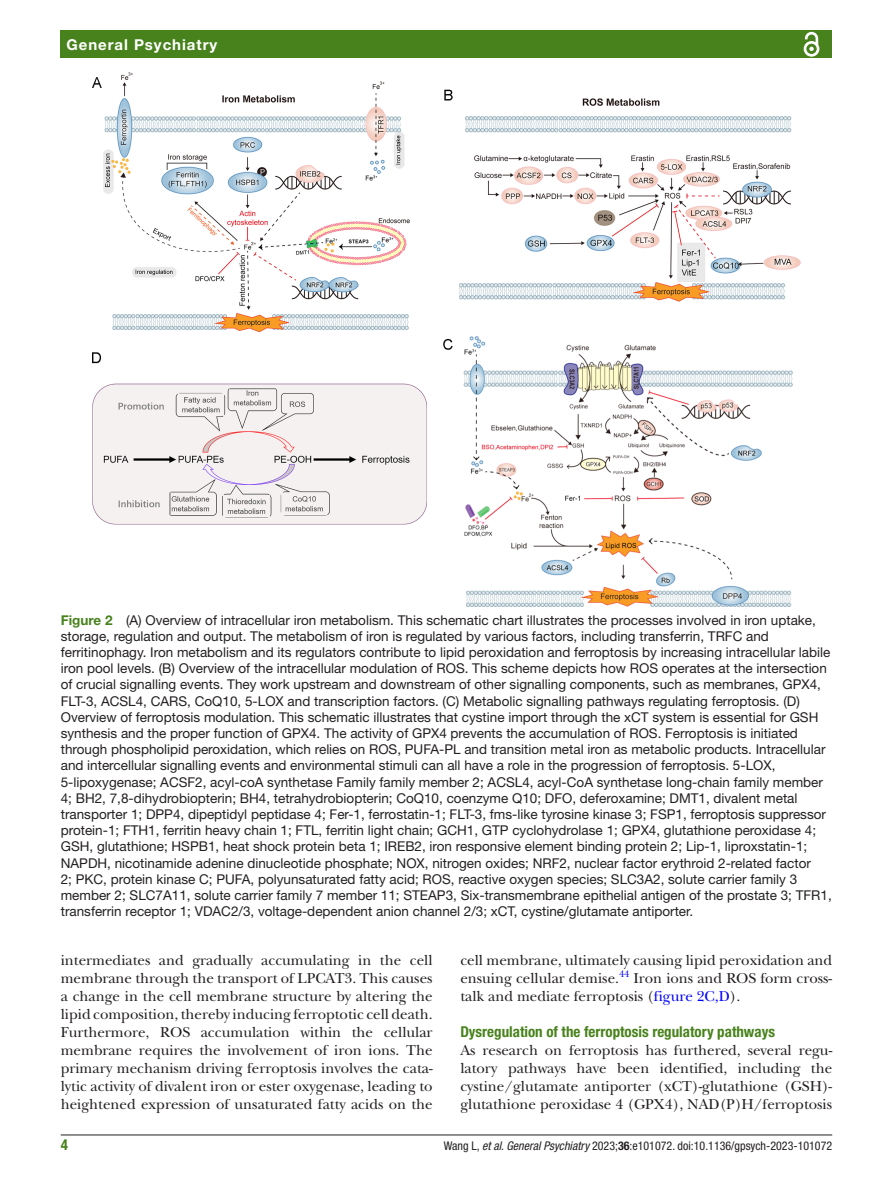
<style>
.page{position:relative;width:893px;height:1191px;background:#fff}
.page>*{position:absolute;margin:0;border:0;box-sizing:border-box;transform-origin:0 0}
.t1{font:15px/18px "New Baskerville";color:#231f20;text-align:justify}
.t2{font:700 condensed 15px "Helvetica Neue LT Std";color:#48821c}
.t3{font:700 15px "Helvetica Neue LT Std";letter-spacing:.065em;color:#fff}
.t4{font:13.5px/16.2px "Helvetica Neue LT Std";color:#231f20}
.t5{font:condensed 12px "Helvetica Neue LT Std";color:#231f20}
.s1{font-weight:700;color:#48821c}
.s2{color:#00f}
.s3{font-style:italic}
.s4{font-weight:700}
</style>
<div class="page">
<hr style="left:61px;top:1134px;width:771px;height:1px;background:#231f20">
<div style="left:61px;top:31px;width:771px;height:27px;background:#48821c"></div>
<svg style="left:803px;top:31px;width:17px;height:26px"></svg>
<img style="left:93px;top:73px;width:707px;height:534px">
<p class="t3" style="left:66px;top:35px;width:152px">General Psychiatry</p>
<p class="t4" style="left:61px;top:611px;width:772px"><span class="s1">Figure 2</span> (A) Overview of intracellular iron metabolism. This schematic chart illustrates the processes involved in iron uptake, storage, regulation and output. The metabolism of iron is regulated by various factors, including transferrin, TRFC and ferritinophagy. Iron metabolism and its regulators contribute to lipid peroxidation and ferroptosis by increasing intracellular labile iron pool levels. (B) Overview of the intracellular modulation of ROS. This scheme depicts how ROS operates at the intersection of crucial signalling events. They work upstream and downstream of other signalling components, such as membranes, GPX4, FLT-3, ACSL4, CARS, CoQ10, 5-LOX and transcription factors. (C) Metabolic signalling pathways regulating ferroptosis. (D)<br>Overview of ferroptosis modulation. This schematic illustrates that cystine import through the xCT system is essential for GSH synthesis and the proper function of GPX4. The activity of GPX4 prevents the accumulation of ROS. Ferroptosis is initiated through phospholipid peroxidation, which relies on ROS, PUFA-PL and transition metal iron as metabolic products. Intracellular and intercellular signalling events and environmental stimuli can all have a role in the progression of ferroptosis. 5-LOX, 5-lipoxygenase; ACSF2, acyl-coA synthetase Family family member 2; ACSL4, acyl-CoA synthetase long-chain family member 4; BH2, 7,8-dihydrobiopterin; BH4, tetrahydrobiopterin; CoQ10, coenzyme Q10; DFO, deferoxamine; DMT1, divalent metal transporter 1; DPP4, dipeptidyl peptidase 4; Fer-1, ferrostatin-1; FLT-3, fms-like tyrosine kinase 3; FSP1, ferroptosis suppressor protein-1; FTH1, ferritin heavy chain 1; FTL, ferritin light chain; GCH1, GTP cyclohydrolase 1; GPX4, glutathione peroxidase 4; GSH, glutathione; HSPB1, heat shock protein beta 1; IREB2, iron responsive element binding protein 2; Lip-1, liproxstatin-1; NAPDH, nicotinamide adenine dinucleotide phosphate; NOX, nitrogen oxides; NRF2, nuclear factor erythroid 2-related factor<br>2; PKC, protein kinase C; PUFA, polyunsaturated fatty acid; ROS, reactive oxygen species; SLC3A2, solute carrier family 3 member 2; SLC7A11, solute carrier family 7 member 11; STEAP3, Six-transmembrane epithelial antigen of the prostate 3; TFR1, transferrin receptor 1; VDAC2/3, voltage-dependent anion channel 2/3; xCT, cystine/glutamate antiporter.</p>
<p class="t1" style="left:61px;top:951px;width:373px">intermediates and gradually accumulating in the cell membrane through the transport of LPCAT3. This causes a change in the cell membrane structure by altering the lipid composition, thereby inducing ferroptotic cell death.<br>Furthermore, ROS accumulation within the cellular membrane requires the involvement of iron ions. The primary mechanism driving ferroptosis involves the cata&shy;lytic activity of divalent iron or ester oxygenase, leading to heightened expression of unsaturated fatty acids on the</p>
<p class="t1" style="left:460px;top:951px;width:373px">cell membrane, ultimately causing lipid peroxidation and ensuing cellular demise.<sup>44</sup> Iron ions and ROS form cross&shy;talk and mediate ferroptosis (<span class="s2">figure 2C,D</span>).</p>
<p class="t2" style="left:460px;top:1023px;width:316px">Dysregulation of the ferroptosis regulatory pathways</p>
<p class="t1" style="left:460px;top:1041px;width:373px">As research on ferroptosis has furthered, several regu&shy;latory pathways have been identified, including the cystine/glutamate antiporter (xCT)-glutathione (GSH)- glutathione peroxidase 4 (GPX4), NAD(P)H/ferroptosis</p>
<p class="t2" style="left:61px;top:1135px;width:9px">4</p>
<p class="t5" style="left:444px;top:1138px;width:390px">Wang L, <span class="s3">et al</span>. <span class="s3">General Psychiatry</span> 2023;<span class="s4">36</span>:e101072. doi:10.1136/gpsych-2023-101072</p>
</div>
